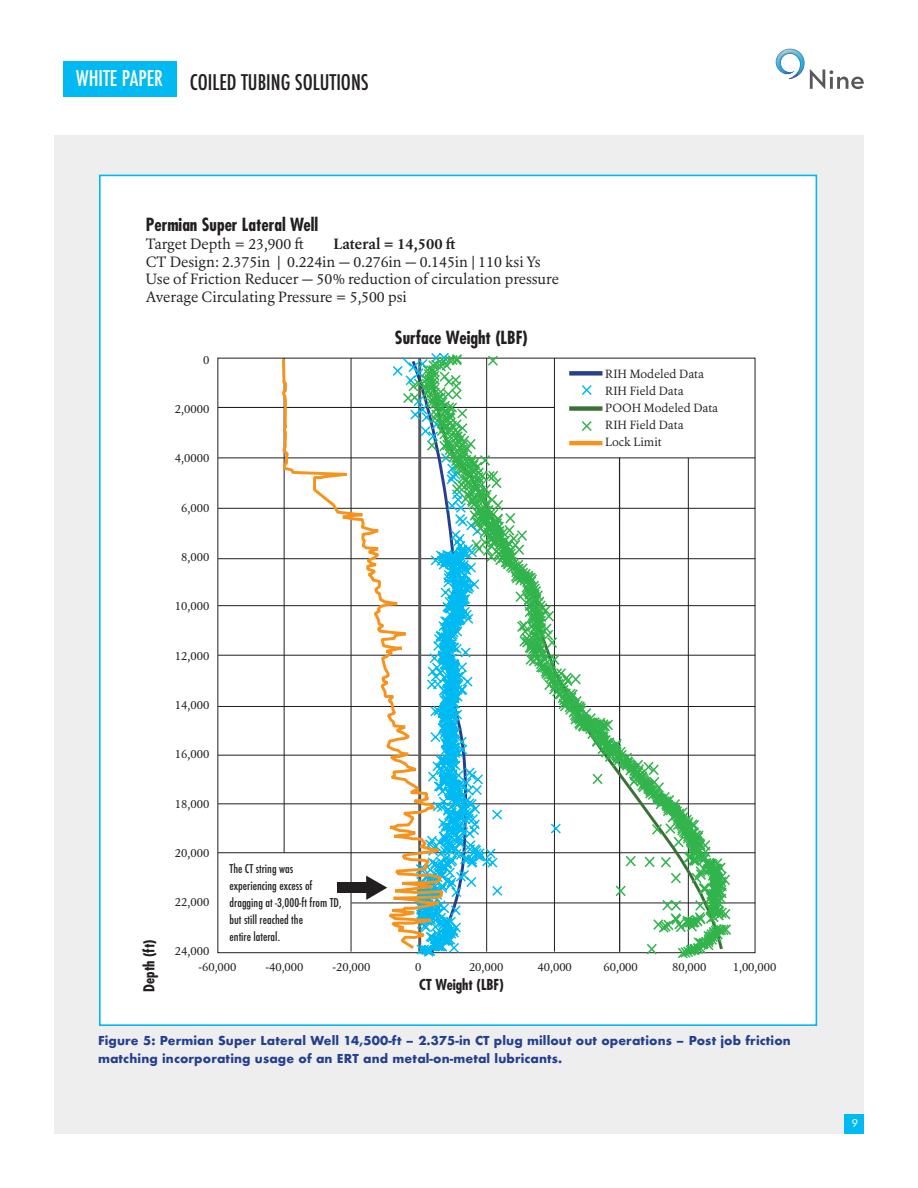
<style>
.page{position:relative;width:918px;height:1188px;background:#fff}
.page>*{position:absolute;margin:0;border:0;box-sizing:border-box;transform-origin:0 0}
.t1{font:500 condensed 21px "Futura";color:#231f20}
.AA_Header_01{font:500 condensed 21px "Futura";color:#fff}
.t2{font:700 condensed 17.7px "Futura";color:#231f20}
.t3{font:14.7px/17.7px "Erato";color:#231f20}
.t4{font:700 condensed 14.7px "Futura";color:#231f20}
._04_Bullet_Item_Inde{font:700 12px/18px "Futura";letter-spacing:.01em;color:#253f8e}
.t5{font:11.7px/17px "Erato";color:#231f20}
.t6{font:500 condensed 11.7px/17px "Futura";color:#231f20}
.t7{font:10.5px "Futura";color:#fff}
.s1{font-weight:700}
</style>
<div class="page">
<div style="left:54px;top:135px;width:810px;height:999px;background:#eeeeef"></div>
<svg style="left:818px;top:69px;width:46px;height:20px"></svg>
<img style="left:775px;top:48px;width:43px;height:41px">
<div style="left:63px;top:61px;width:113px;height:36px;background:#00baf1"></div>
<div style="left:845px;top:1115px;width:19px;height:19px;background:#00baf1"></div>
<div style="left:100px;top:175px;width:716px;height:850px;background:#fff"></div>
<hr style="left:218px;top:458px;width:537px;height:1px;background:#231f20">
<hr style="left:218px;top:508px;width:537px;height:1px;background:#231f20">
<hr style="left:218px;top:558px;width:537px;height:1px;background:#231f20">
<hr style="left:218px;top:605px;width:537px;height:1px;background:#231f20">
<hr style="left:218px;top:655px;width:537px;height:1px;background:#231f20">
<hr style="left:218px;top:706px;width:537px;height:1px;background:#231f20">
<hr style="left:218px;top:755px;width:537px;height:1px;background:#231f20">
<hr style="left:218px;top:804px;width:537px;height:1px;background:#231f20">
<hr style="left:218px;top:852px;width:537px;height:1px;background:#231f20">
<hr style="left:351px;top:903px;width:404px;height:1px;background:#231f20">
<hr style="left:218px;top:407px;width:336px;height:1px;background:#231f20">
<svg style="left:366px;top:352px;width:367px;height:607px"></svg>
<svg style="left:280px;top:356px;width:188px;height:596px"></svg>
<p class="AA_Header_01" style="left:76px;top:65px;width:88px">WHITE PAPER</p>
<p class="t1" style="left:190px;top:69px;width:180px">COILED TUBING SOLUTIONS</p>
<p class="t2" style="left:146px;top:214px;width:174px">Permian Super Lateral Well</p>
<p class="t3" style="left:146px;top:235px;width:159px">Target Depth = 23,900 -</p>
<p class="t3" style="left:146px;top:235px;width:415px;text-indent:188px"><span class="s1">Lateral = 14,500<br></span>CT Design: 2.375in | 0.224in — 0.276in — 0.145in | 110 ksi Ys Use of Friction Reducer — 50% reduction of circulation pressure Average Circulating Pressure = 5,500 psi</p>
<p class="t2" style="left:395px;top:326px;width:134px">Surface Weight (LBF)</p>
<p class="t4" style="left:139px;top:992px;width:54px;rotate:-90deg">Depth (ft)</p>
<p class="t5" style="left:203px;top:351px;width:8px">0</p>
<p class="t5" style="left:605px;top:366px;width:114px">RIH Modeled Data<br>RIH Field Data<br>POOH Modeled Data<br>RIH Field Data<br>Lock Limit</p>
<p class="t5" style="left:175px;top:401px;width:36px">2,0000</p>
<p class="t5" style="left:175px;top:450px;width:36px">4,0000</p>
<p class="t5" style="left:181px;top:499px;width:30px">6,000</p>
<p class="t5" style="left:181px;top:549px;width:30px">8,000</p>
<p class="t5" style="left:175px;top:598px;width:36px">10,000</p>
<p class="t5" style="left:175px;top:647px;width:36px">12,000</p>
<p class="t5" style="left:175px;top:696px;width:36px">14,000</p>
<p class="t5" style="left:175px;top:746px;width:36px">16,000</p>
<p class="t5" style="left:175px;top:795px;width:36px">18,000</p>
<p class="t5" style="left:175px;top:844px;width:36px">20,000</p>
<p class="t5" style="left:175px;top:894px;width:36px">22,000</p>
<p class="t5" style="left:175px;top:943px;width:36px">24,000</p>
<p class="t6" style="left:230px;top:860px;width:113px">The CT string was experiencing excess of dragging at -3,000-ft from TD, but still reached the<br>entire lateral.</p>
<p class="t5" style="left:198px;top:959px;width:39px">-60,000</p>
<p class="t5" style="left:265px;top:959px;width:39px">-40,000</p>
<p class="t5" style="left:332px;top:959px;width:39px">-20,000</p>
<p class="t5" style="left:415px;top:959px;width:8px">0</p>
<p class="t5" style="left:469px;top:959px;width:36px">20,000</p>
<p class="t5" style="left:538px;top:959px;width:36px">40,000</p>
<p class="t5" style="left:604px;top:959px;width:36px">60,000</p>
<p class="t5" style="left:672px;top:959px;width:36px">80,000</p>
<p class="t5" style="left:733px;top:959px;width:45px">1,00,000</p>
<p class="t4" style="left:419px;top:975px;width:86px">CT Weight (LBF)</p>
<p class="_04_Bullet_Item_Inde" style="left:98px;top:1031px;width:694px">Figure 5: Permian Super Lateral Well 14,500-ft – 2.375-in CT plug millout out operations – Post job friction matching incorporating usage of an ERT and metal-on-metal lubricants.</p>
<p class="t7" style="left:852px;top:1117px;width:8px">9</p>
</div>
